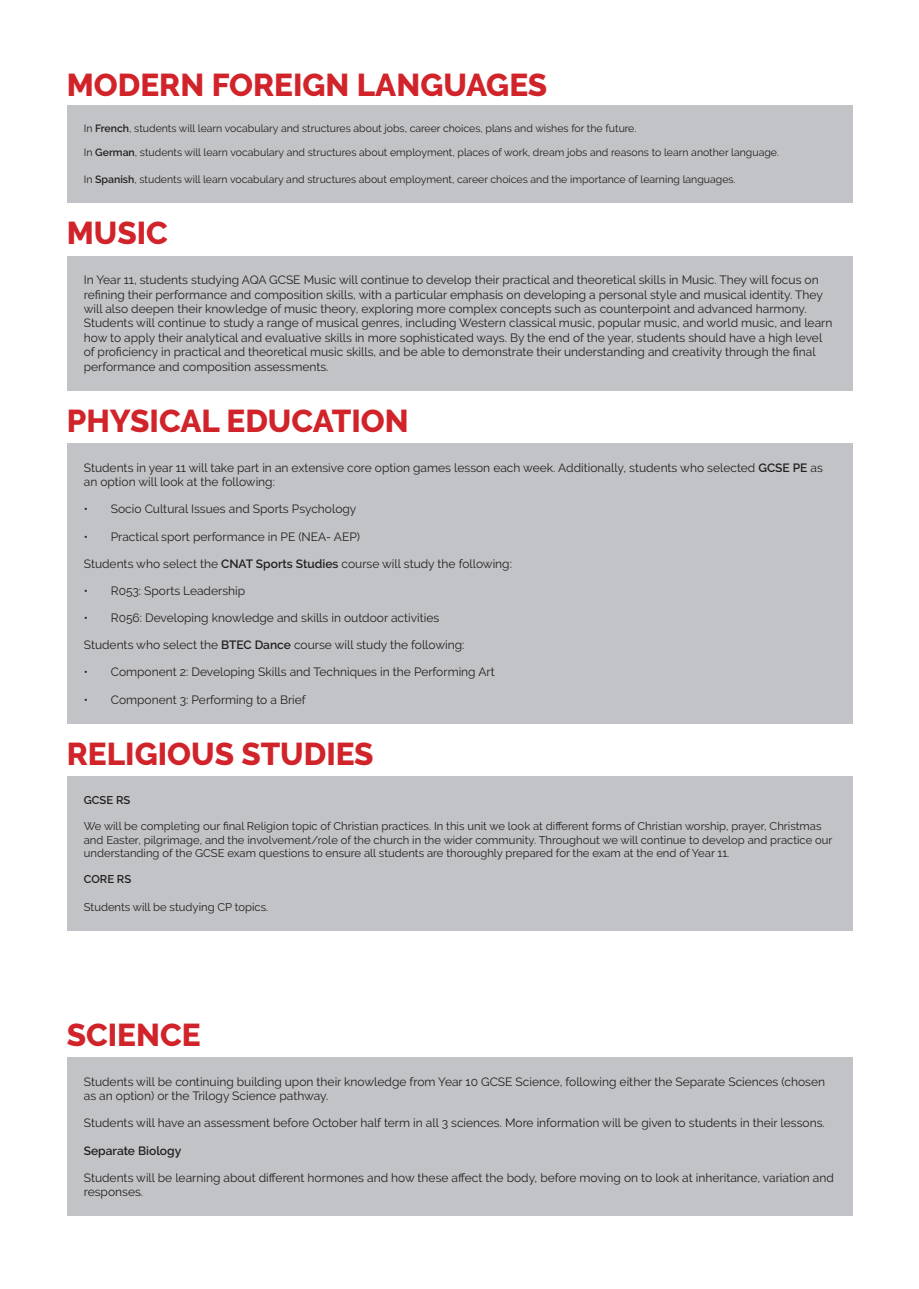
<style>
.page{position:relative;width:919px;height:1289px;background:#fff}
.page>*{position:absolute;margin:0;border:0;box-sizing:border-box;transform-origin:0 0}
.Subject{font:800 31.5px "Raleway";color:#d1232a}
.Body{font:12px/14.4px "Raleway";color:#231f20}
.Body-2{font:600 12px "Raleway";color:#231f20}
.Body-3{font:11.25px/13.5px "Raleway";color:#231f20}
.Body-4{font:600 11.25px "Raleway";color:#231f20}
.Body-5{font:10.5px "Raleway";color:#231f20}
.s1{font-weight:600}
</style>
<div class="page">
<div style="left:67px;top:106px;width:785px;height:46px;background:#c2c3c6"></div>
<div style="left:67px;top:129px;width:785px;height:46px;background:#c2c3c6"></div>
<div style="left:67px;top:155px;width:785px;height:48px;background:#c2c3c6"></div>
<div style="left:67px;top:256px;width:785px;height:134px;background:#c2c3c6"></div>
<div style="left:67px;top:443px;width:785px;height:63px;background:#c2c3c6"></div>
<div style="left:67px;top:485px;width:785px;height:48px;background:#c2c3c6"></div>
<div style="left:67px;top:512px;width:785px;height:48px;background:#c2c3c6"></div>
<div style="left:67px;top:539px;width:785px;height:48px;background:#c2c3c6"></div>
<div style="left:67px;top:566px;width:785px;height:48px;background:#c2c3c6"></div>
<div style="left:67px;top:593px;width:785px;height:49px;background:#c2c3c6"></div>
<div style="left:67px;top:621px;width:785px;height:48px;background:#c2c3c6"></div>
<div style="left:67px;top:648px;width:785px;height:48px;background:#c2c3c6"></div>
<div style="left:67px;top:675px;width:785px;height:48px;background:#c2c3c6"></div>
<div style="left:67px;top:776px;width:785px;height:47px;background:#c2c3c6"></div>
<div style="left:67px;top:802px;width:785px;height:74px;background:#c2c3c6"></div>
<div style="left:67px;top:855px;width:785px;height:48px;background:#c2c3c6"></div>
<div style="left:67px;top:882px;width:785px;height:48px;background:#c2c3c6"></div>
<div style="left:67px;top:1057px;width:785px;height:63px;background:#c2c3c6"></div>
<div style="left:67px;top:1099px;width:785px;height:48px;background:#c2c3c6"></div>
<div style="left:67px;top:1126px;width:785px;height:48px;background:#c2c3c6"></div>
<div style="left:67px;top:1153px;width:785px;height:62px;background:#c2c3c6"></div>
<p class="Subject" style="left:67px;top:67px;width:482px">MODERN FOREIGN LANGUAGES</p>
<p class="Body-5" style="left:84px;top:123px;width:554px">In <span class="s1">French</span>, students will learn vocabulary and structures about jobs, career choices, plans and wishes for the future.</p>
<p class="Body-5" style="left:84px;top:146px;width:696px">In <span class="s1">German</span>, students will learn vocabulary and structures about employment, places of work, dream jobs and reasons to learn another language.</p>
<p class="Body-5" style="left:84px;top:173px;width:653px">In <span class="s1">Spanish</span>, students will learn vocabulary and structures about employment, career choices and the importance of learning languages.</p>
<p class="Subject" style="left:67px;top:215px;width:103px">MUSIC</p>
<p class="Body" style="left:84px;top:273px;width:750px">In Year 11, students studying AQA GCSE Music will continue to develop their practical and theoretical skills in Music. They will focus on refining their performance and composition skills, with a particular emphasis on developing a personal style and musical identity. They will also deepen their knowledge of music theory, exploring more complex concepts such as counterpoint and advanced harmony.<br>Students will continue to study a range of musical genres, including Western classical music, popular music, and world music, and learn how to apply their analytical and evaluative skills in more sophisticated ways. By the end of the year, students should have a high level of proficiency in practical and theoretical music skills, and be able to demonstrate their understanding and creativity through the final performance and composition assessments.</p>
<p class="Subject" style="left:67px;top:403px;width:343px">PHYSICAL EDUCATION</p>
<p class="Body" style="left:84px;top:460px;width:740px">Students in year 11 will take part in an extensive core option games lesson each week. Additionally, students who selected <span class="s1">GCSE PE</span> as an option will look at the following:</p>
<p class="Body" style="left:84px;top:502px;width:274px">• Socio Cultural Issues and Sports Psychology</p>
<p class="Body" style="left:84px;top:529px;width:278px">• Practical sport performance in PE (NEA- AEP)</p>
<p class="Body" style="left:84px;top:556px;width:429px">Students who select the <span class="s1">CNAT Sports Studies</span> course will study the following:</p>
<p class="Body" style="left:84px;top:583px;width:163px">• R053: Sports Leadership</p>
<p class="Body" style="left:84px;top:610px;width:357px">• R056: Developing knowledge and skills in outdoor activities</p>
<p class="Body" style="left:84px;top:637px;width:382px">Students who select the <span class="s1">BTEC Dance</span> course will study the following:</p>
<p class="Body" style="left:84px;top:665px;width:412px">• Component 2: Developing Skills and Techniques in the Performing Art</p>
<p class="Body" style="left:84px;top:692px;width:223px">• Component 3: Performing to a Brief</p>
<p class="Subject" style="left:67px;top:735px;width:308px">RELIGIOUS STUDIES</p>
<p class="Body-4" style="left:84px;top:793px;width:48px">GCSE RS</p>
<p class="Body-3" style="left:84px;top:819px;width:750px">We will be completing our final Religion topic of Christian practices. In this unit we look at different forms of Christian worship, prayer, Christmas and Easter, pilgrimage, and the involvement/role of the church in the wider community. Throughout we will continue to develop and practice our understanding of the GCSE exam questions to ensure all students are thoroughly prepared for the exam at the end of Year 11.</p>
<p class="Body-4" style="left:84px;top:873px;width:49px">CORE RS</p>
<p class="Body-3" style="left:84px;top:899px;width:186px">Students will be studying CP topics.</p>
<p class="Subject" style="left:67px;top:1016px;width:135px">SCIENCE</p>
<p class="Body" style="left:84px;top:1074px;width:742px">Students will be continuing building upon their knowledge from Year 10 GCSE Science, following either the Separate Sciences (chosen as an option) or the Trilogy Science pathway.</p>
<p class="Body" style="left:84px;top:1115px;width:742px">Students will have an assessment before October half term in all 3 sciences. More information will be given to students in their lessons.</p>
<p class="Body-2" style="left:84px;top:1143px;width:99px">Separate Biology</p>
<p class="Body" style="left:84px;top:1170px;width:751px">Students will be learning about different hormones and how these affect the body, before moving on to look at inheritance, variation and responses.</p>
</div>
